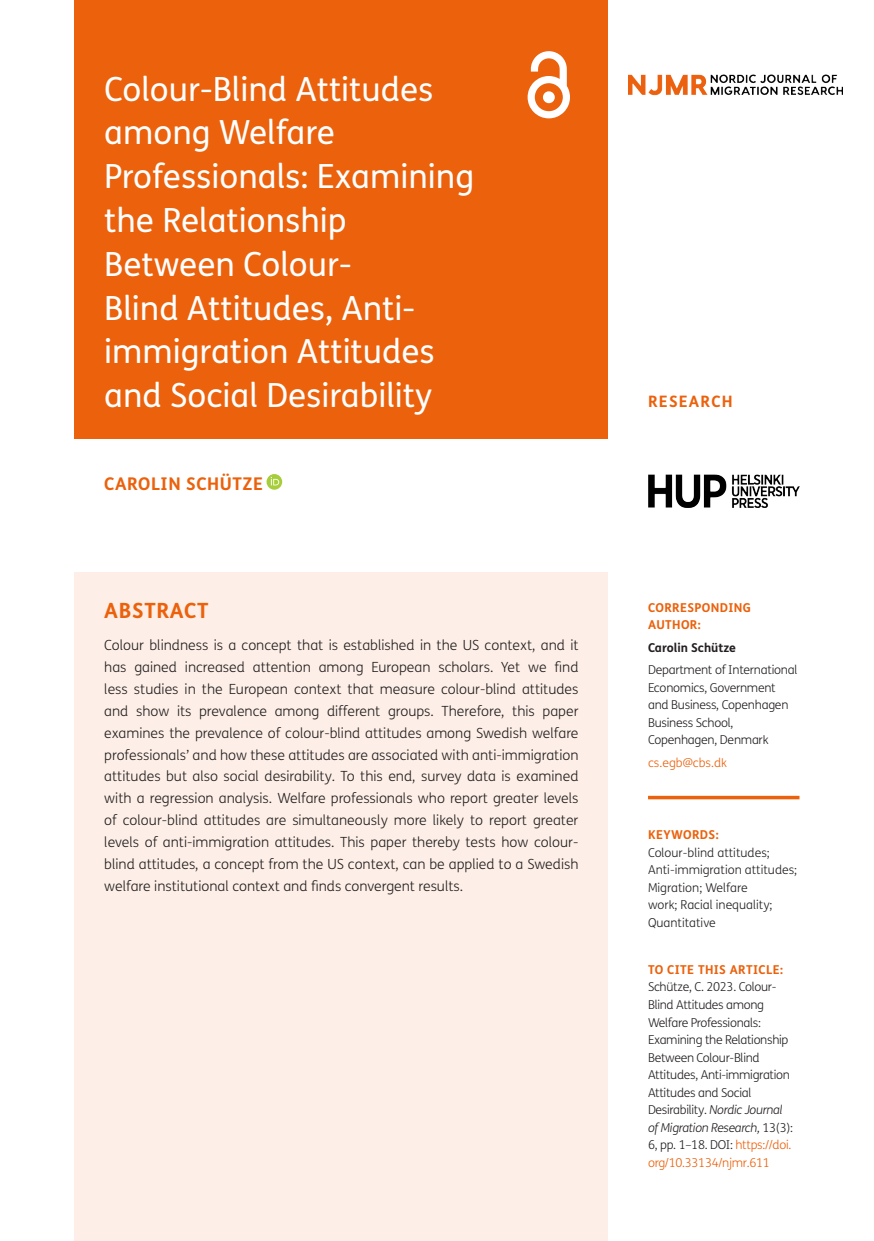
<style>
.page{position:relative;width:874px;height:1241px;background:#fff}
.page>*{position:absolute;margin:0;border:0;box-sizing:border-box;transform-origin:0 0}
.Article_Title{font:33.25px/43.8px "FS Me";color:#fff}
.t1{font:700 21px "FS Me";letter-spacing:.03em;color:#eb610c}
.Cover_Authors{font:700 17.5px "FS Me";letter-spacing:.03em;color:#eb610c}
.t2{font:700 15.75px "FS Me";letter-spacing:.075em;color:#eb610c}
.Abstract_Copy{font:300 14px/21.9px "FS Me";color:#231f20;text-align:justify}
.t3{font:300 12.25px/17.5px "FS Me";letter-spacing:-.025em;color:#231f20}
.t4{font:300 12.25px/17.5px "FS Me";color:#231f20}
.t5{font:700 12.25px/17.5px "FS Me";letter-spacing:.025em;color:#eb610c}
.t6{font:700 12.25px "FS Me";color:#231f20}
.t7{font:300 12.25px "FS Me";color:#eb610c}
.s1{font-style:italic}
.s2{color:#eb610c}
</style>
<div class="page">
<div style="left:74px;top:0;width:534px;height:438px;background:#eb610c"></div>
<svg style="left:527px;top:51px;width:42px;height:67px"></svg>
<img style="left:648px;top:474px;width:151px;height:33px">
<img style="left:628px;top:74px;width:214px;height:21px">
<svg style="left:266px;top:474px;width:16px;height:15px"></svg>
<svg style="left:270px;top:477px;width:9px;height:8px"></svg>
<div style="left:74px;top:572px;width:534px;height:668px;background:#fdefe7"></div>
<svg style="left:648px;top:795px;width:151px;height:4px"></svg>
<h1 class="Article_Title" style="left:104px;top:68px;width:371px">Colour-Blind Attitudes among Welfare<br>Professionals: Examining the Relationship<br>Between Colour-<br>Blind Attitudes, Anti&shy;immigration Attitudes and Social Desirability</h1>
<p class="Cover_Authors" style="left:104px;top:472px;width:160px">CAROLIN SCHÜTZE</p>
<h1 class="t1" style="left:104px;top:597px;width:106px">ABSTRACT</h1>
<p class="Abstract_Copy" style="left:104px;top:634px;width:475px">Colour blindness is a concept that is established in the US context, and it has gained increased attention among European scholars. Yet we find less studies in the European context that measure colour-blind attitudes and show its prevalence among different groups. Therefore, this paper examines the prevalence of colour-blind attitudes among Swedish welfare professionals’ and how these attitudes are associated with anti-immigration attitudes but also social desirability. To this end, survey data is examined with a regression analysis. Welfare professionals who report greater levels of colour-blind attitudes are simultaneously more likely to report greater levels of anti-immigration attitudes. This paper thereby tests how colour&shy;blind attitudes, a concept from the US context, can be applied to a Swedish welfare institutional context and finds convergent results.</p>
<p class="t2" style="left:647px;top:391px;width:86px">RESEARCH</p>
<p class="t5" style="left:647px;top:598px;width:104px">CORRESPONDING<br>AUTHOR:</p>
<p class="t6" style="left:647px;top:640px;width:89px">Carolin Schütze</p>
<p class="t3" style="left:647px;top:661px;width:151px">Department of International<br>Economics, Government and Business, Copenhagen<br>Business School,<br>Copenhagen, Denmark</p>
<p class="t7" style="left:647px;top:755px;width:80px">cs.egb@cbs.dk</p>
<p class="t5" style="left:647px;top:825px;width:72px">KEYWORDS:</p>
<p class="t4" style="left:647px;top:843px;width:151px">Colour-blind attitudes;<br>Anti-immigration attitudes;<br>Migration; Welfare<br>work; Racial inequality;<br>Quantitative</p>
<p class="t5" style="left:647px;top:960px;width:136px">TO CITE THIS ARTICLE:</p>
<p class="t3" style="left:647px;top:978px;width:146px">Schütze, C. 2023. Colour-<br>Blind Attitudes among<br>Welfare Professionals:<br>Examining the Relationship<br>Between Colour-Blind<br>Attitudes, Anti-immigration<br>Attitudes and Social<br>Desirability. <span class="s1">Nordic Journal of Migration Research,</span> 13(3):<br>6, pp. 1–18. DOI: <span class="s2">https://doi. org/10.33134/njmr.611</span></p>
</div>
